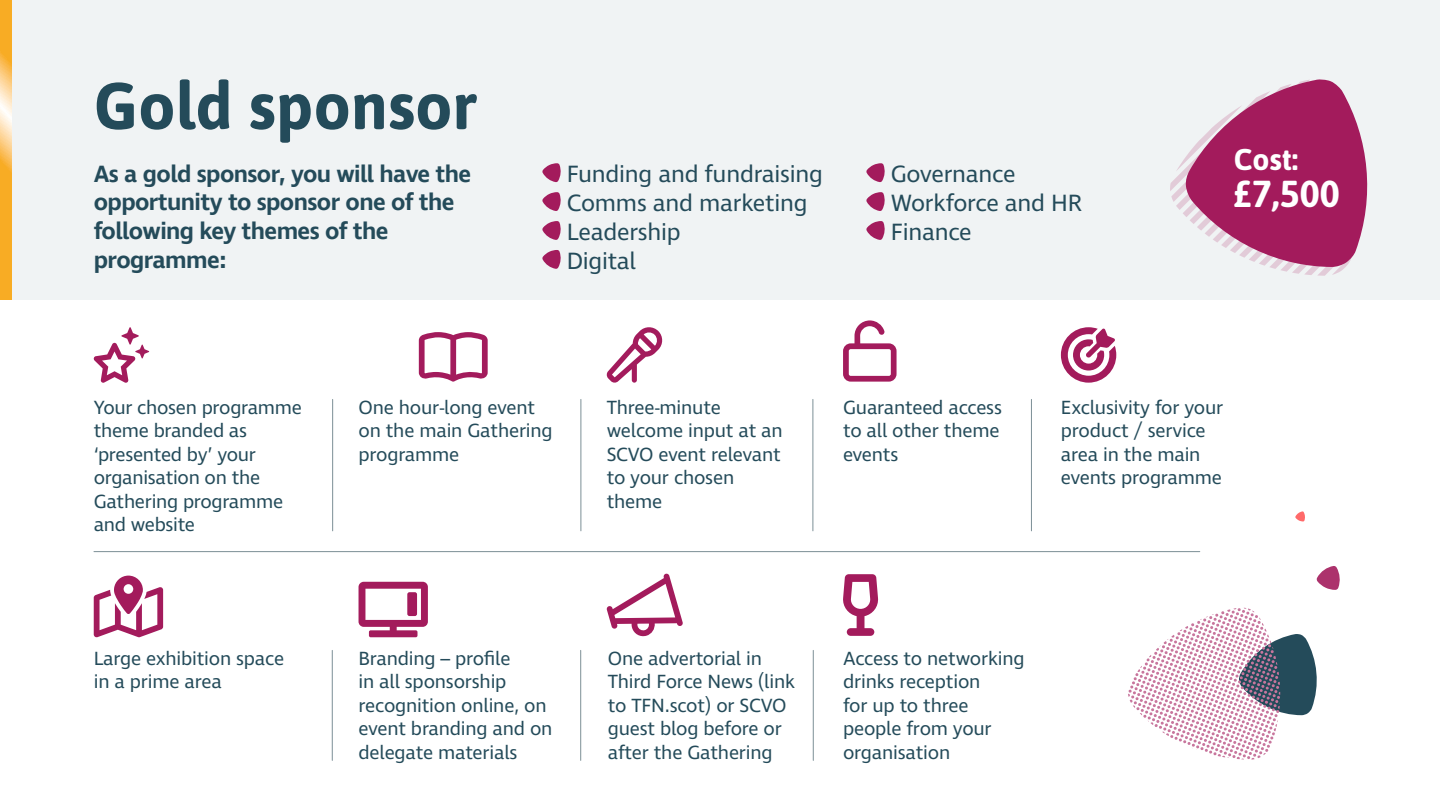
<style>
.page{position:relative;width:1440px;height:810px;background:#fff}
.page>*{position:absolute;margin:0;border:0;box-sizing:border-box;transform-origin:0 0}
.t1{font:700 66px "Asap";color:#244b5a}
.t2{font:700 37.5px "Asap";color:#fff}
.t3{font:700 30px "Asap";color:#fff}
.t4{font:600 24.08px/28.9px "Ingra";letter-spacing:-.025em;color:#244b5a}
.t5{font:24.08px "Ingra";letter-spacing:-.01em;color:#244b5a}
.t6{font:19.5px/23.4px "Ingra";letter-spacing:-.01em;color:#244b5a}
</style>
<div class="page">
<div style="left:11px;top:0;width:1429px;height:300px;background:#f0f3f4"></div>
<svg style="left:0;top:0;width:11px;height:300px;background:#f9bb4e"></svg>
<svg style="left:1170px;top:79px;width:198px;height:197px"></svg>
<hr style="left:94px;top:551px;width:1106px;height:1px;background:#7c8f96">
<hr style="left:813px;top:650px;width:1px;height:110px;background:#7c8f96">
<hr style="left:581px;top:650px;width:1px;height:110px;background:#7c8f96">
<hr style="left:332px;top:650px;width:1px;height:110px;background:#7c8f96">
<hr style="left:813px;top:399px;width:1px;height:132px;background:#7c8f96">
<hr style="left:581px;top:399px;width:1px;height:132px;background:#7c8f96">
<hr style="left:332px;top:399px;width:1px;height:132px;background:#7c8f96">
<hr style="left:1031px;top:399px;width:1px;height:132px;background:#7c8f96">
<svg style="left:1061px;top:327px;width:55px;height:56px"></svg>
<svg style="left:359px;top:582px;width:69px;height:55px"></svg>
<svg style="left:94px;top:576px;width:69px;height:61px"></svg>
<svg style="left:843px;top:574px;width:36px;height:62px"></svg>
<svg style="left:542px;top:163px;width:19px;height:19px"></svg>
<svg style="left:866px;top:163px;width:19px;height:19px"></svg>
<svg style="left:542px;top:192px;width:19px;height:19px"></svg>
<svg style="left:866px;top:192px;width:19px;height:19px"></svg>
<svg style="left:542px;top:221px;width:19px;height:19px"></svg>
<svg style="left:866px;top:221px;width:19px;height:19px"></svg>
<svg style="left:542px;top:250px;width:19px;height:19px"></svg>
<svg style="left:843px;top:320px;width:54px;height:62px"></svg>
<svg style="left:419px;top:332px;width:69px;height:50px"></svg>
<svg style="left:606px;top:327px;width:57px;height:56px"></svg>
<svg style="left:93px;top:327px;width:56px;height:56px"></svg>
<svg style="left:606px;top:573px;width:77px;height:64px"></svg>
<svg style="left:1128px;top:608px;width:189px;height:152px"></svg>
<svg style="left:1295px;top:511px;width:10px;height:10px"></svg>
<svg style="left:1317px;top:566px;width:23px;height:24px"></svg>
<h1 class="t1" style="left:94px;top:59px;width:384px">Gold sponsor</h1>
<p class="t4" style="left:94px;top:160px;width:379px">As a gold sponsor, you will have the opportunity to sponsor one of the following key themes of the programme:</p>
<p class="t5" style="left:567px;top:159px;width:258px">Funding and fundraising</p>
<p class="t5" style="left:891px;top:159px;width:127px">Governance</p>
<p class="t5" style="left:567px;top:188px;width:242px">Comms and marketing</p>
<p class="t5" style="left:891px;top:188px;width:193px">Workforce and HR</p>
<p class="t5" style="left:567px;top:217px;width:116px">Leadership</p>
<p class="t5" style="left:891px;top:217px;width:83px">Finance</p>
<p class="t5" style="left:567px;top:246px;width:71px">Digital</p>
<h3 class="t3" style="left:1234px;top:138px;width:66px">Cost:</h3>
<h2 class="t2" style="left:1234px;top:167px;width:108px">£7,500</h2>
<p class="t6" style="left:94px;top:397px;width:210px">Your chosen programme theme branded as ‘presented by’ your organisation on the<br>Gathering programme and website</p>
<p class="t6" style="left:94px;top:648px;width:192px">Large exhibition space in a prime area</p>
<p class="t6" style="left:359px;top:397px;width:196px">One hour-long event on the main Gathering programme</p>
<p class="t6" style="left:607px;top:397px;width:177px">Three-minute welcome input at an<br>SCVO event relevant to your chosen theme</p>
<p class="t6" style="left:843px;top:397px;width:160px;text-align:justify">Guaranteed access to all other theme events</p>
<p class="t6" style="left:1061px;top:397px;width:164px">Exclusivity for your product / service area in the main events programme</p>
<p class="t6" style="left:359px;top:648px;width:196px">Branding – profile<br>in all sponsorship recognition online, on event branding and on delegate materials</p>
<p class="t6" style="left:608px;top:648px;width:189px">One advertorial in<br>Third Force News (link to TFN.scot) or SCVO guest blog before or after the Gathering</p>
<p class="t6" style="left:843px;top:648px;width:183px">Access to networking drinks reception<br>for up to three people from your organisation</p>
</div>
